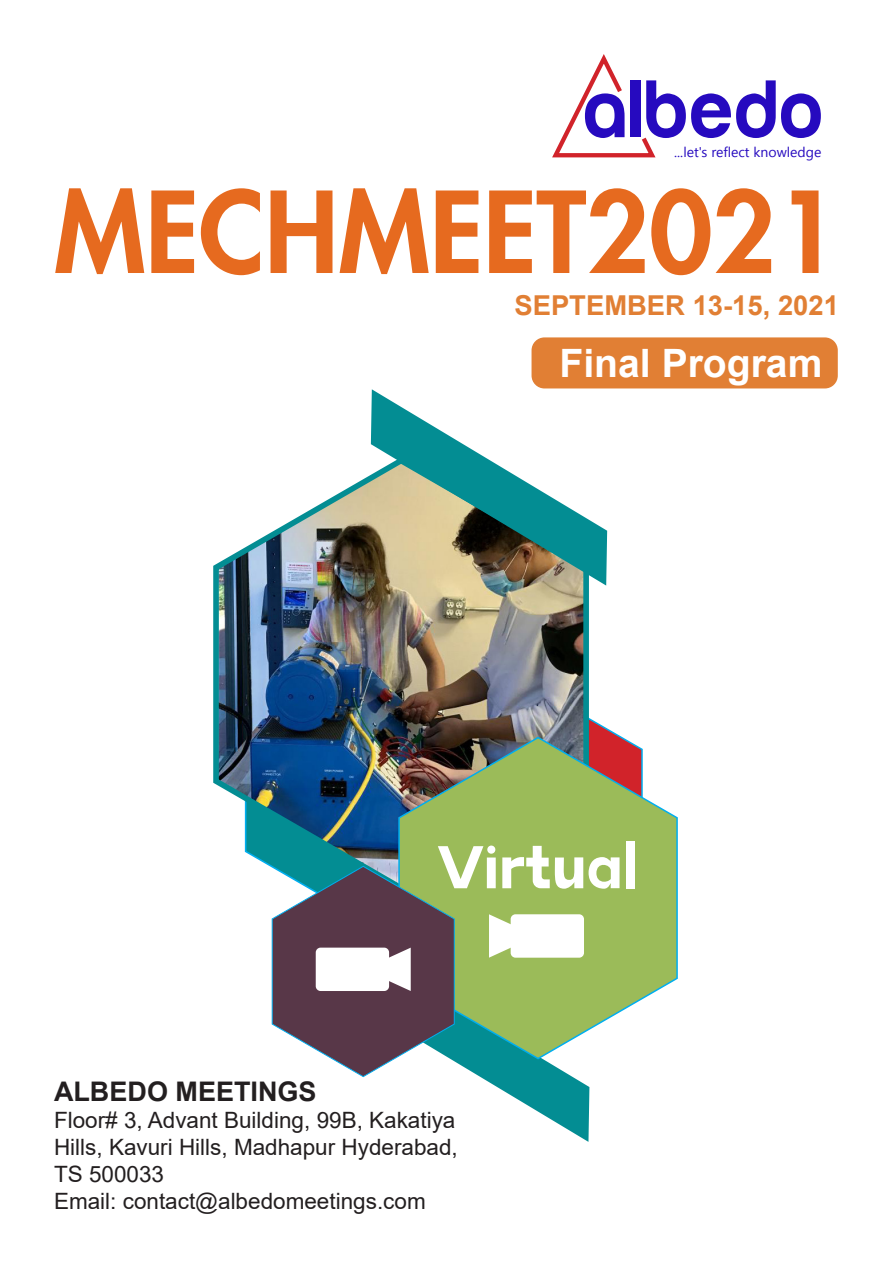
<style>
.page{position:relative;width:893px;height:1263px;background:#fff}
.page>*{position:absolute;margin:0;border:0;box-sizing:border-box;transform-origin:0 0}
.t1{font:800 109.35px "Futura";color:#e66a1f}
.t2{font:500 84.15px "Run";color:#260abf}
.t3{font:60.75px "Minerva";color:#fff}
.t4{font:700 39.15px "Arial";color:#fff}
.t5{font:700 27.45px "Arial";color:#e17f34}
.t6{font:700 27px "Arial";color:#231f20}
.t7{font:22.5px/27px "Arial";color:#231f20}
.t8{font:13.95px "Segoe UI Emoji";color:#260abf}
</style>
<div class="page">
<svg style="left:456px;top:1060px;width:133px;height:82px"></svg>
<img style="left:213px;top:474px;width:381px;height:393px">
<svg style="left:398px;top:736px;width:280px;height:324px;background:#9ab26c"></svg>
<svg style="left:371px;top:389px;width:236px;height:196px"></svg>
<div style="left:531px;top:337px;width:307px;height:51px;background:#e17f34;border-radius:13px"></div>
<svg style="left:552px;top:54px;width:104px;height:104px"></svg>
<div style="left:511px;top:914px;width:73px;height:44px;background:#fff;border-radius:5px"></div>
<svg style="left:489px;top:914px;width:47px;height:44px"></svg>
<svg style="left:271px;top:865px;width:185px;height:213px"></svg>
<h2 class="t2" style="left:582px;top:77px;width:242px">albedo</h2>
<p class="t8" style="left:683px;top:144px;width:26px">● ▼▲</p>
<p class="t8" style="left:728px;top:144px;width:64px">● ▼ ■□●</p>
<h1 class="t1" style="left:54px;top:163px;width:786px">MECHMEET2021</h1>
<p class="t5" style="left:514px;top:286px;width:326px">SEPTEMBER 13-15, 2021</p>
<h3 class="t4" style="left:560px;top:336px;width:264px">Final Program</h3>
<h3 class="t3" style="left:438px;top:820px;width:202px">Virtual</h3>
<p class="t6" style="left:54px;top:1072px;width:264px">ALBEDO MEETINGS</p>
<p class="t7" style="left:54px;top:1106px;width:405px">Floor# 3, Advant Building, 99B, Kakatiya<br>Hills, Kavuri Hills, Madhapur Hyderabad,<br>TS 500033<br>Email: contact@albedomeetings.com</p>
</div>
